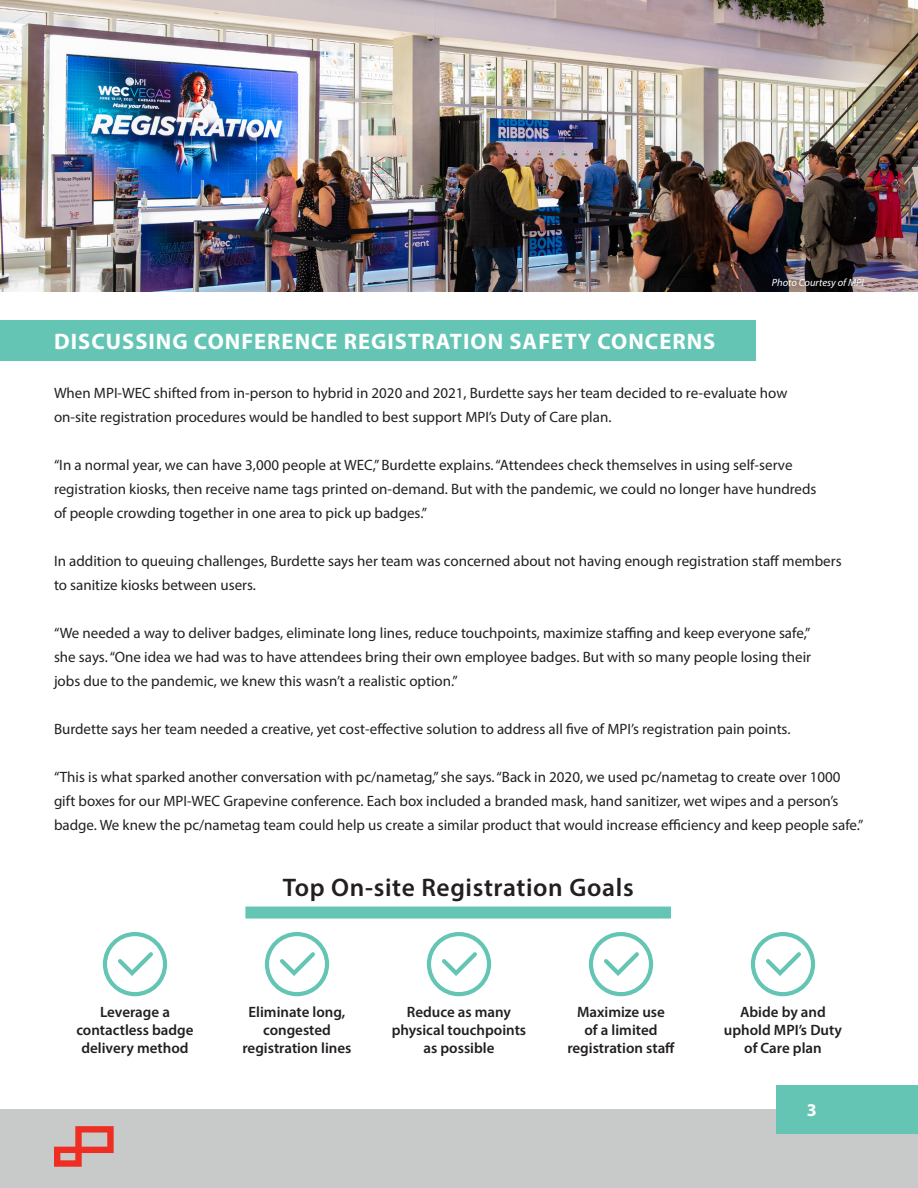
<style>
.page{position:relative;width:918px;height:1188px;background:#fff}
.page>*{position:absolute;margin:0;border:0;box-sizing:border-box;transform-origin:0 0}
.t1{font:600 25.5px "Myriad Pro";letter-spacing:.025em;color:#231f20}
.t2{font:700 22.5px "Myriad Pro";letter-spacing:.045em;color:#fff}
.t3{font:700 18px "Myriad Pro";color:#fff}
.t4{font:15px/24px "Myriad Pro";color:#231f20}
.t5{font:600 15px/18px "Myriad Pro";color:#231f20;text-align:center}
.t6{font:italic 10.5px "Myriad Pro";color:#fff}
</style>
<div class="page">
<div style="left:0;top:1110px;width:918px;height:78px;background:#c8c9c9"></div>
<svg style="left:54px;top:1126px;width:60px;height:41px"></svg>
<div style="left:777px;top:1085px;width:141px;height:49px;background:#64c5b5"></div>
<div style="left:0;top:320px;width:756px;height:40px;background:#64c5b5"></div>
<div style="left:245px;top:907px;width:426px;height:12px;background:#64c5b5"></div>
<img style="left:0;top:0;width:918px;height:292px">
<svg style="left:102px;top:932px;width:66px;height:65px"></svg>
<svg style="left:264px;top:932px;width:66px;height:65px"></svg>
<svg style="left:426px;top:932px;width:66px;height:65px"></svg>
<svg style="left:588px;top:932px;width:66px;height:65px"></svg>
<svg style="left:750px;top:932px;width:66px;height:65px"></svg>
<p class="t6" style="left:772px;top:276px;width:94px">Photo Courtesy of MPI</p>
<p class="t2" style="left:54px;top:326px;width:663px">DISCUSSING CONFERENCE REGISTRATION SAFETY CONCERNS</p>
<p class="t4" style="left:54px;top:381px;width:735px">When MPI-WEC shifted from in-person to hybrid in 2020 and 2021, Burdette says her team decided to re-evaluate how on-site registration procedures would be handled to best support MPI’s Duty of Care plan.</p>
<p class="t4" style="left:54px;top:453px;width:764px">“In a normal year, we can have 3,000 people at WEC,” Burdette explains. “Attendees check themselves in using self-serve registration kiosks, then receive name tags printed on-demand. But with the pandemic, we could no longer have hundreds of people crowding together in one area to pick up badges.”</p>
<p class="t4" style="left:54px;top:549px;width:789px">In addition to queuing challenges, Burdette says her team was concerned about not having enough registration staff members to sanitize kiosks between users.</p>
<p class="t4" style="left:54px;top:621px;width:759px;text-align:justify">“We needed a way to deliver badges, eliminate long lines, reduce touchpoints, maximize staffing and keep everyone safe,” she says. “One idea we had was to have attendees bring their own employee badges. But with so many people losing their jobs due to the pandemic, we knew this wasn’t a realistic option.”</p>
<p class="t4" style="left:54px;top:717px;width:738px">Burdette says her team needed a creative, yet cost-effective solution to address all five of MPI’s registration pain points.</p>
<p class="t4" style="left:54px;top:765px;width:811px">“This is what sparked another conversation with pc/nametag,” she says. “Back in 2020, we used pc/nametag to create over 1000 gift boxes for our MPI-WEC Grapevine conference. Each box included a branded mask, hand sanitizer, wet wipes and a person’s badge. We knew the pc/nametag team could help us create a similar product that would increase efficiency and keep people safe.”</p>
<p class="t1" style="left:283px;top:871px;width:352px">Top On-site Registration Goals</p>
<p class="t5" style="left:76px;top:1003px;width:119px">Leverage a contactless badge delivery method</p>
<p class="t5" style="left:242px;top:1003px;width:111px">Eliminate long, congested registration lines</p>
<p class="t5" style="left:392px;top:1003px;width:136px">Reduce as many physical touchpoints as possible</p>
<p class="t5" style="left:567px;top:1003px;width:109px">Maximize use<br>of a limited registration staff</p>
<p class="t5" style="left:724px;top:1003px;width:120px">Abide by and uphold MPI’s Duty of Care plan</p>
<p class="t3" style="left:807px;top:1098px;width:11px">3</p>
</div>
